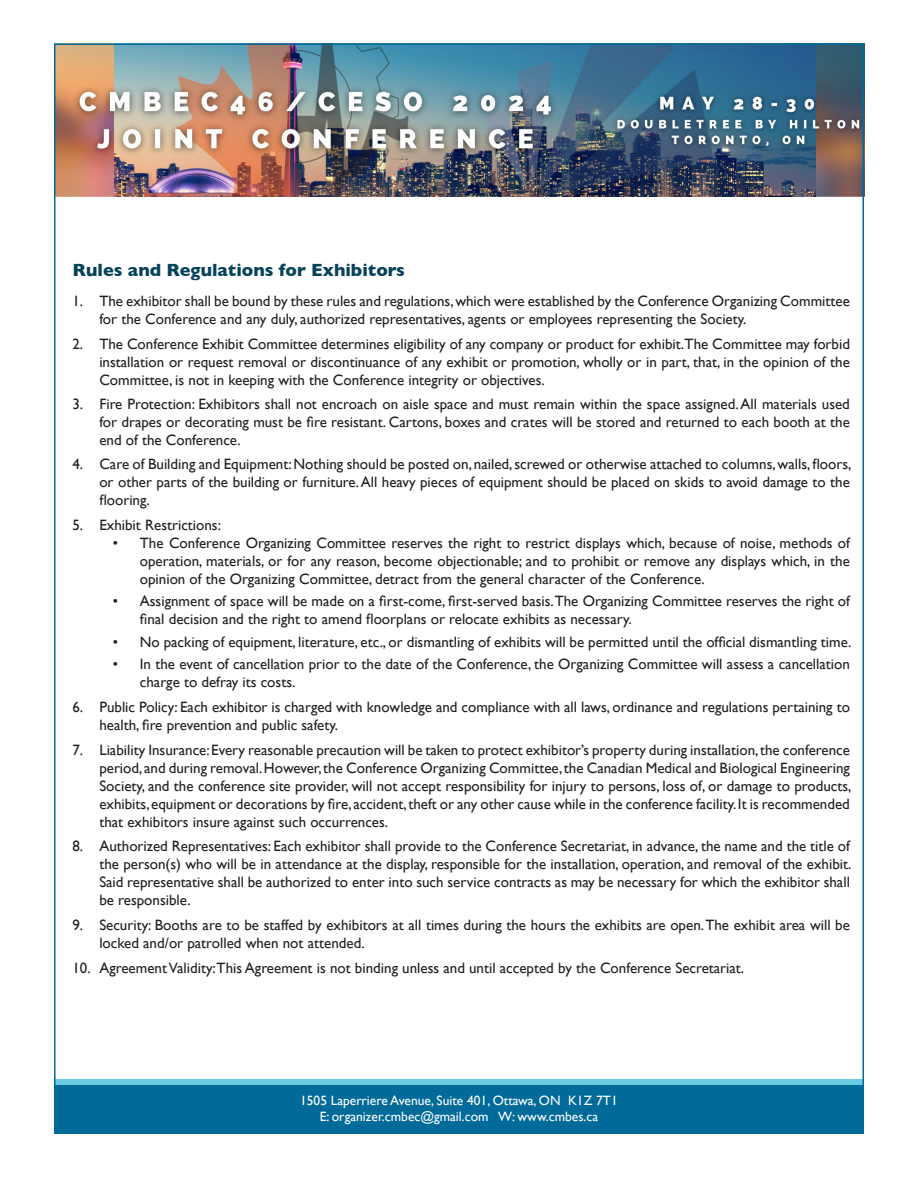
<style>
.page{position:relative;width:918px;height:1188px;background:#fff}
.page>*{position:absolute;margin:0;border:0;box-sizing:border-box;transform-origin:0 0}
.t1{font:700 18px "Gill Sans";color:#06425a}
.t2{font:15px/18px "Gill Sans";color:#231f20;text-align:justify}
.t3{font:13.5px "Gill Sans";color:#fff}
</style>
<div class="page">
<img style="left:57px;top:47px;width:804px;height:150px">
<div style="left:54px;top:1084px;width:810px;height:50px;background:#006b99"></div>
<div style="left:55px;top:1079px;width:808px;height:5px;background:#6bcce1"></div>
<p class="t1" style="left:72px;top:256px;width:334px">Rules and Regulations for Exhibitors</p>
<p class="t2" style="left:99px;top:292px;width:752px;text-indent:-27px">1. The exhibitor shall be bound by these rules and regulations, which were established by the Conference Organizing Committee for the Conference and any duly, authorized representatives, agents or employees representing the Society.</p>
<p class="t2" style="left:99px;top:334px;width:752px;text-indent:-27px">2. The Conference Exhibit Committee determines eligibility of any company or product for exhibit.The Committee may forbid installation or request removal or discontinuance of any exhibit or promotion, wholly or in part, that, in the opinion of the Committee, is not in keeping with the Conference integrity or objectives.</p>
<p class="t2" style="left:99px;top:394px;width:752px;text-indent:-27px">3. Fire Protection: Exhibitors shall not encroach on aisle space and must remain within the space assigned. All materials used for drapes or decorating must be fire resistant. Cartons, boxes and crates will be stored and returned to each booth at the end of the Conference.</p>
<p class="t2" style="left:99px;top:455px;width:754px;text-indent:-27px">4. Care of Building and Equipment: Nothing should be posted on, nailed, screwed or otherwise attached to columns, walls, floors, or other parts of the building or furniture. All heavy pieces of equipment should be placed on skids to avoid damage to the flooring.</p>
<p class="t2" style="left:72px;top:516px;width:150px">5. Exhibit Restrictions:</p>
<p class="t2" style="left:140px;top:534px;width:712px;text-indent:-27px">• The Conference Organizing Committee reserves the right to restrict displays which, because of noise, methods of operation, materials, or for any reason, become objectionable; and to prohibit or remove any displays which, in the opinion of the Organizing Committee, detract from the general character of the Conference.</p>
<p class="t2" style="left:140px;top:592px;width:712px;text-indent:-27px">• Assignment of space will be made on a first-come, first-served basis.The Organizing Committee reserves the right of final decision and the right to amend floorplans or relocate exhibits as necessary.</p>
<p class="t2" style="left:113px;top:633px;width:740px">• No packing of equipment, literature, etc., or dismantling of exhibits will be permitted until the official dismantling time.</p>
<p class="t2" style="left:140px;top:655px;width:712px;text-indent:-27px">• In the event of cancellation prior to the date of the Conference, the Organizing Committee will assess a cancellation charge to defray its costs.</p>
<p class="t2" style="left:99px;top:698px;width:752px;text-indent:-27px">6. Public Policy: Each exhibitor is charged with knowledge and compliance with all laws, ordinance and regulations pertaining to health, fire prevention and public safety.</p>
<p class="t2" style="left:99px;top:740px;width:754px;text-indent:-27px">7. Liability Insurance: Every reasonable precaution will be taken to protect exhibitor’s property during installation, the conference period, and during removal. However, the Conference Organizing Committee, the Canadian Medical and Biological Engineering Society, and the conference site provider, will not accept responsibility for injury to persons, loss of, or damage to products, exhibits, equipment or decorations by fire, accident, theft or any other cause while in the conference facility. It is recommended that exhibitors insure against such occurrences.</p>
<p class="t2" style="left:99px;top:837px;width:754px;text-indent:-27px">8. Authorized Representatives: Each exhibitor shall provide to the Conference Secretariat, in advance, the name and the title of the person(s) who will be in attendance at the display, responsible for the installation, operation, and removal of the exhibit.<br>Said representative shall be authorized to enter into such service contracts as may be necessary for which the exhibitor shall be responsible.</p>
<p class="t2" style="left:99px;top:916px;width:752px;text-indent:-27px">9. Security: Booths are to be staffed by exhibitors at all times during the hours the exhibits are open. The exhibit area will be locked and/or patrolled when not attended.</p>
<p class="t2" style="left:72px;top:959px;width:673px">10. Agreement Validity:This Agreement is not binding unless and until accepted by the Conference Secretariat.</p>
<p class="t3" style="left:300px;top:1092px;width:319px">1505 Laperriere Avenue, Suite 401, Ottawa, ON K1Z 7T1</p>
<p class="t3" style="left:320px;top:1108px;width:280px">E: organizer.cmbec@gmail.com W: www.cmbes.ca</p>
</div>
